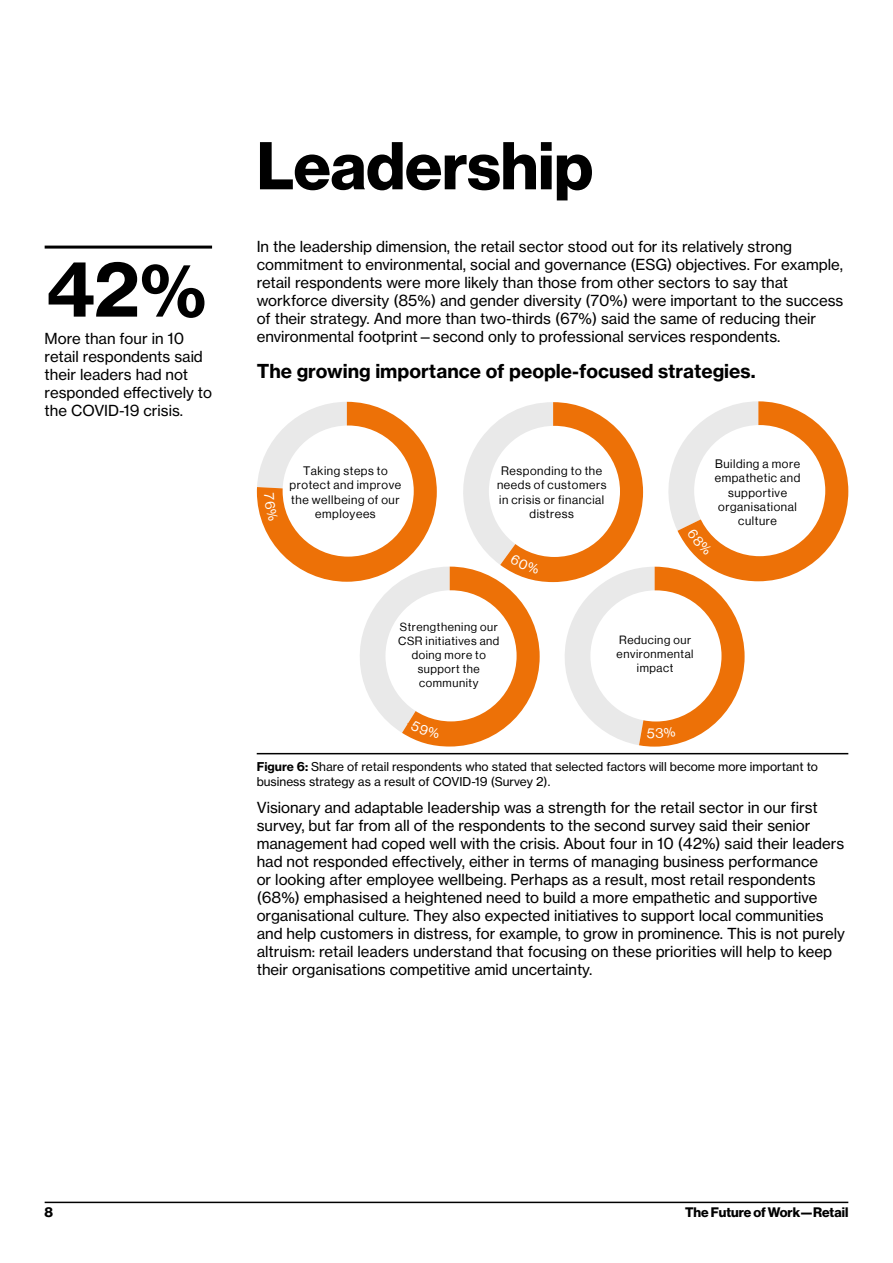
<style>
.page{position:relative;width:893px;height:1263px;background:#fff}
.page>*{position:absolute;margin:0;border:0;box-sizing:border-box;transform-origin:0 0}
.t1{font:700 72px "Verizon NHGTX";color:#000}
.t2{font:700 66px "Verizon NHGDS";color:#000}
.t3{font:700 18.9px "Verizon NHGTX";color:#000}
.t4{font:15px/18px "Verizon NHGTX";color:#000}
.t5{font:700 13.5px "Verizon NHGDS";color:#000}
.t6{font:12px/14.4px "Verizon NHGDS";letter-spacing:.05em;color:#000;text-align:center}
.t7{font:12px/14.4px "Verizon NHGTX";color:#000}
.t8{font:11.7px/14.1px "Verizon NHGDS";letter-spacing:.05em;color:#000;text-align:center}
.s1{font-weight:700}
</style>
<div class="page">
<hr style="left:257px;top:753px;width:591px;height:1px;background:#000">
<hr style="left:45px;top:246px;width:167px;height:3px;background:#000">
<hr style="left:45px;top:1201px;width:803px;height:2px;background:#000">
<svg style="left:257px;top:401px;width:591px;height:346px"></svg>
<h1 class="t1" style="left:45px;top:245px;width:164px">42%</h1>
<p class="t4" style="left:45px;top:329px;width:169px">More than four in 10 retail respondents said their leaders had not responded effectively to the COVID-19 crisis.</p>
<h2 class="t2" style="left:257px;top:128px;width:338px">Leadership</h2>
<p class="t4" style="left:257px;top:237px;width:588px">In the leadership dimension, the retail sector stood out for its relatively strong commitment to environmental, social and governance (ESG) objectives. For example, retail respondents were more likely than those from other sectors to say that workforce diversity (85%) and gender diversity (70%) were important to the success of their strategy. And more than two-thirds (67%) said the same of reducing their environmental footprint—second only to professional services respondents.</p>
<p class="t3" style="left:257px;top:359px;width:500px">The growing importance of people-focused strategies.</p>
<p class="t6" style="left:290px;top:463px;width:113px">Taking steps to protect and improve the wellbeing of our employees</p>
<p class="t6" style="left:497px;top:463px;width:111px">Responding to the needs of customers in crisis or financial distress</p>
<p class="t6" style="left:715px;top:456px;width:87px">Building a more empathetic and supportive organisational culture</p>
<p class="t8" style="left:398px;top:619px;width:103px">Strengthening our<br>CSR initiatives and doing more to support the community</p>
<p class="t8" style="left:617px;top:632px;width:78px">Reducing our environmental impact</p>
<p class="t7" style="left:257px;top:760px;width:563px"><span class="s1">Figure 6:</span> Share of retail respondents who stated that selected factors will become more important to business strategy as a result of COVID-19 (Survey 2).</p>
<p class="t4" style="left:257px;top:798px;width:590px">Visionary and adaptable leadership was a strength for the retail sector in our first survey, but far from all of the respondents to the second survey said their senior management had coped well with the crisis. About four in 10 (42%) said their leaders had not responded effectively, either in terms of managing business performance<br>or looking after employee wellbeing. Perhaps as a result, most retail respondents (68%) emphasised a heightened need to build a more empathetic and supportive organisational culture. They also expected initiatives to support local communities and help customers in distress, for example, to grow in prominence. This is not purely altruism: retail leaders understand that focusing on these priorities will help to keep their organisations competitive amid uncertainty.</p>
<p class="t5" style="left:45px;top:1205px;width:10px">8</p>
<p class="t5" style="left:685px;top:1205px;width:165px">The Future of Work—Retail</p>
</div>
